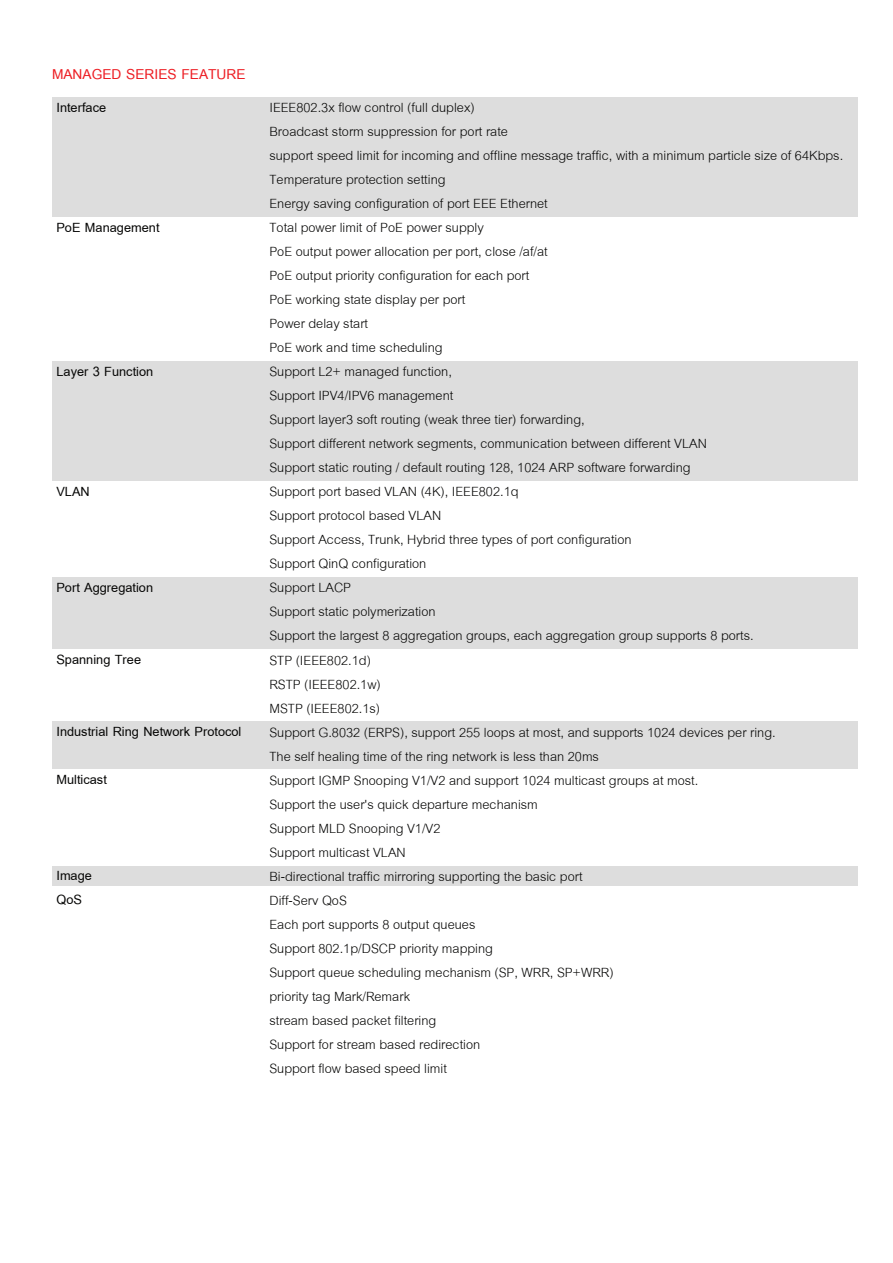
<style>
.page{position:relative;width:893px;height:1263px;background:#fff}
.page>*{position:absolute;margin:0;border:0;box-sizing:border-box;transform-origin:0 0}
.t1{font:700 21px "Cordia New";color:#ed1d23}
.t2{font:19.5px/24px "Cordia New";color:#050504}
.t3{font:700 19.5px/24px "Cordia New";color:#050504}
</style>
<div class="page">
<div style="left:52px;top:98px;width:805px;height:119px;background:#ddd"></div>
<div style="left:52px;top:361px;width:805px;height:119px;background:#ddd"></div>
<div style="left:52px;top:577px;width:805px;height:71px;background:#ddd"></div>
<div style="left:52px;top:721px;width:805px;height:48px;background:#ddd"></div>
<div style="left:52px;top:866px;width:805px;height:20px;background:#ddd"></div>
<p class="t1" style="left:52px;top:62px;width:195px">MANAGED SERIES FEATURE</p>
<p class="t3" style="left:56px;top:96px;width:51px">Interface</p>
<p class="t3" style="left:56px;top:216px;width:105px">PoE Management</p>
<p class="t3" style="left:56px;top:360px;width:98px">Layer 3 Function</p>
<p class="t3" style="left:56px;top:480px;width:35px">VLAN</p>
<p class="t3" style="left:56px;top:576px;width:98px">Port Aggregation</p>
<p class="t3" style="left:56px;top:648px;width:86px">Spanning Tree</p>
<p class="t3" style="left:56px;top:720px;width:186px">Industrial Ring Network Protocol</p>
<p class="t3" style="left:56px;top:768px;width:52px">Multicast</p>
<p class="t3" style="left:56px;top:864px;width:37px">Image<br>QoS</p>
<p class="t2" style="left:269px;top:96px;width:575px">IEEE802.3x flow control (full duplex)<br>Broadcast storm suppression for port rate<br>support speed limit for incoming and offline message traffic, with a minimum particle size of 64Kbps.<br>Temperature protection setting<br>Energy saving configuration of port EEE Ethernet<br>Total power limit of PoE power supply<br>PoE output power allocation per port, close /af/at<br>PoE output priority configuration for each port<br>PoE working state display per port<br>Power delay start<br>PoE work and time scheduling<br>Support L2+ managed function,<br>Support IPV4/IPV6 management<br>Support layer3 soft routing (weak three tier) forwarding,<br>Support different network segments, communication between different VLAN<br>Support static routing / default routing 128, 1024 ARP software forwarding<br>Support port based VLAN (4K), IEEE802.1q<br>Support protocol based VLAN<br>Support Access, Trunk, Hybrid three types of port configuration<br>Support QinQ configuration<br>Support LACP<br>Support static polymerization<br>Support the largest 8 aggregation groups, each aggregation group supports 8 ports.<br>STP (IEEE802.1d)<br>RSTP (IEEE802.1w)<br>MSTP (IEEE802.1s)<br>Support G.8032 (ERPS), support 255 loops at most, and supports 1024 devices per ring.<br>The self healing time of the ring network is less than 20ms<br>Support IGMP Snooping V1/V2 and support 1024 multicast groups at most.<br>Support the user's quick departure mechanism<br>Support MLD Snooping V1/V2<br>Support multicast VLAN<br>Bi-directional traffic mirroring supporting the basic port<br>Diff-Serv QoS<br>Each port supports 8 output queues<br>Support 802.1p/DSCP priority mapping<br>Support queue scheduling mechanism (SP, WRR, SP+WRR)<br>priority tag Mark/Remark<br>stream based packet filtering<br>Support for stream based redirection<br>Support flow based speed limit</p>
</div>
